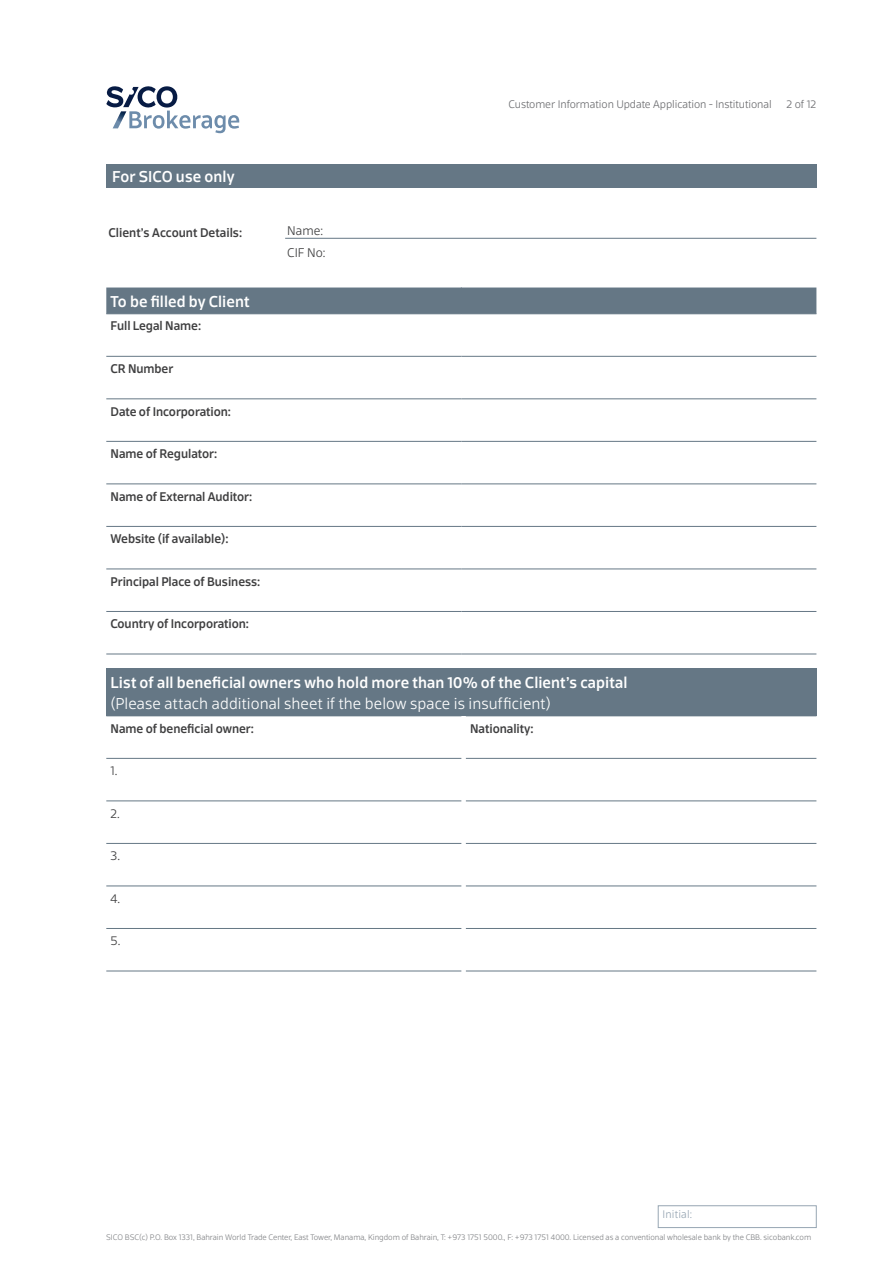
<style>
.page{position:relative;width:893px;height:1263px;background:#fff}
.page>*{position:absolute;margin:0;border:0;box-sizing:border-box;transform-origin:0 0}
.t1{font:500 15px "Scuba OT";letter-spacing:.005em;color:#fff}
.t2{font:300 15px "Scuba OT";letter-spacing:.005em;color:#fff}
.t3{font:500 12px "Scuba OT";letter-spacing:-.005em;color:#3e3e3f}
.t4{font:300 12px/21.8px "Scuba OT";color:#3e3e3f}
.t5{font:300 10.5px "Scuba OT";letter-spacing:-.005em;color:#6c6d70}
.t6{font:300 10.5px "Scuba OT";letter-spacing:.01em;color:#97a6b3}
.t7{font:300 7.65px "Scuba OT";letter-spacing:-.005em;color:#808285}
</style>
<div class="page">
<svg style="left:106px;top:86px;width:133px;height:47px"></svg>
<div style="left:658px;top:1205px;width:158px;height:23px;border:1px solid #97a6b3"></div>
<div style="left:106px;top:164px;width:710px;height:24px;background:#657785"></div>
<hr style="left:285px;top:238px;width:531px;height:1px;background:#657785">
<hr style="left:461px;top:356px;width:355px;height:1px;background:#657785">
<hr style="left:461px;top:399px;width:355px;height:1px;background:#657785">
<hr style="left:461px;top:441px;width:355px;height:1px;background:#657785">
<hr style="left:461px;top:484px;width:355px;height:1px;background:#657785">
<hr style="left:461px;top:526px;width:355px;height:1px;background:#657785">
<hr style="left:461px;top:569px;width:355px;height:1px;background:#657785">
<hr style="left:461px;top:611px;width:355px;height:1px;background:#657785">
<hr style="left:461px;top:654px;width:355px;height:1px;background:#657785">
<div style="left:106px;top:287px;width:710px;height:27px;background:#657785"></div>
<hr style="left:106px;top:313px;width:355px;height:1px;background:#657785">
<hr style="left:106px;top:356px;width:355px;height:1px;background:#657785">
<hr style="left:106px;top:399px;width:355px;height:1px;background:#657785">
<hr style="left:106px;top:441px;width:355px;height:1px;background:#657785">
<hr style="left:106px;top:484px;width:355px;height:1px;background:#657785">
<hr style="left:106px;top:526px;width:355px;height:1px;background:#657785">
<hr style="left:106px;top:569px;width:355px;height:1px;background:#657785">
<hr style="left:106px;top:611px;width:355px;height:1px;background:#657785">
<hr style="left:106px;top:654px;width:355px;height:1px;background:#657785">
<div style="left:106px;top:668px;width:710px;height:48px;background:#657785"></div>
<hr style="left:466px;top:716px;width:350px;height:1px;background:#657785">
<hr style="left:466px;top:758px;width:350px;height:1px;background:#657785">
<hr style="left:466px;top:801px;width:350px;height:1px;background:#657785">
<hr style="left:466px;top:843px;width:350px;height:1px;background:#657785">
<hr style="left:466px;top:886px;width:350px;height:1px;background:#657785">
<hr style="left:466px;top:928px;width:350px;height:1px;background:#657785">
<hr style="left:466px;top:971px;width:350px;height:1px;background:#657785">
<hr style="left:106px;top:716px;width:355px;height:1px;background:#657785">
<hr style="left:106px;top:758px;width:355px;height:1px;background:#657785">
<hr style="left:106px;top:801px;width:355px;height:1px;background:#657785">
<hr style="left:106px;top:843px;width:355px;height:1px;background:#657785">
<hr style="left:106px;top:886px;width:355px;height:1px;background:#657785">
<hr style="left:106px;top:928px;width:355px;height:1px;background:#657785">
<hr style="left:106px;top:971px;width:355px;height:1px;background:#657785">
<p class="t1" style="left:112px;top:167px;width:124px">For SICO use only</p>
<p class="t3" style="left:108px;top:226px;width:135px">Client’s Account Details:</p>
<p class="t4" style="left:287px;top:220px;width:40px">Name:<br>CIF No:</p>
<p class="t1" style="left:111px;top:292px;width:141px">To be filled by Client</p>
<p class="t3" style="left:111px;top:319px;width:92px">Full Legal Name:</p>
<p class="t3" style="left:111px;top:361px;width:64px">CR Number</p>
<p class="t3" style="left:111px;top:404px;width:122px">Date of Incorporation:</p>
<p class="t3" style="left:111px;top:446px;width:108px">Name of Regulator:</p>
<p class="t3" style="left:111px;top:489px;width:143px">Name of External Auditor:</p>
<p class="t3" style="left:111px;top:531px;width:119px">Website (if available):</p>
<p class="t3" style="left:111px;top:574px;width:151px">Principal Place of Business:</p>
<p class="t3" style="left:111px;top:616px;width:140px">Country of Incorporation:</p>
<p class="t5" style="left:508px;top:98px;width:265px">Customer Information Update Application - Institutional</p>
<p class="t5" style="left:786px;top:98px;width:31px">2 of 12</p>
<p class="t1" style="left:111px;top:673px;width:519px">List of all beneficial owners who hold more than 10% of the Client’s capital</p>
<p class="t2" style="left:111px;top:694px;width:442px">(Please attach additional sheet if the below space is insufficient)</p>
<p class="t3" style="left:111px;top:721px;width:145px">Name of beneficial owner:</p>
<p class="t3" style="left:470px;top:721px;width:65px">Nationality:</p>
<p class="t4" style="left:111px;top:760px;width:9px">1.</p>
<p class="t4" style="left:111px;top:802px;width:11px">2.</p>
<p class="t4" style="left:111px;top:845px;width:11px">3.</p>
<p class="t4" style="left:111px;top:887px;width:11px">4.</p>
<p class="t4" style="left:111px;top:930px;width:11px">5.</p>
<p class="t6" style="left:663px;top:1208px;width:31px">Initial:</p>
<p class="t7" style="left:106px;top:1232px;width:706px">SICO BSC(c) P.O. Box 1331, Bahrain World Trade Center, East Tower, Manama, Kingdom of Bahrain, T: +973 1751 5000., F: +973 1751 4000. Licensed as a conventional wholesale bank by the CBB. sicobank.com</p>
</div>
